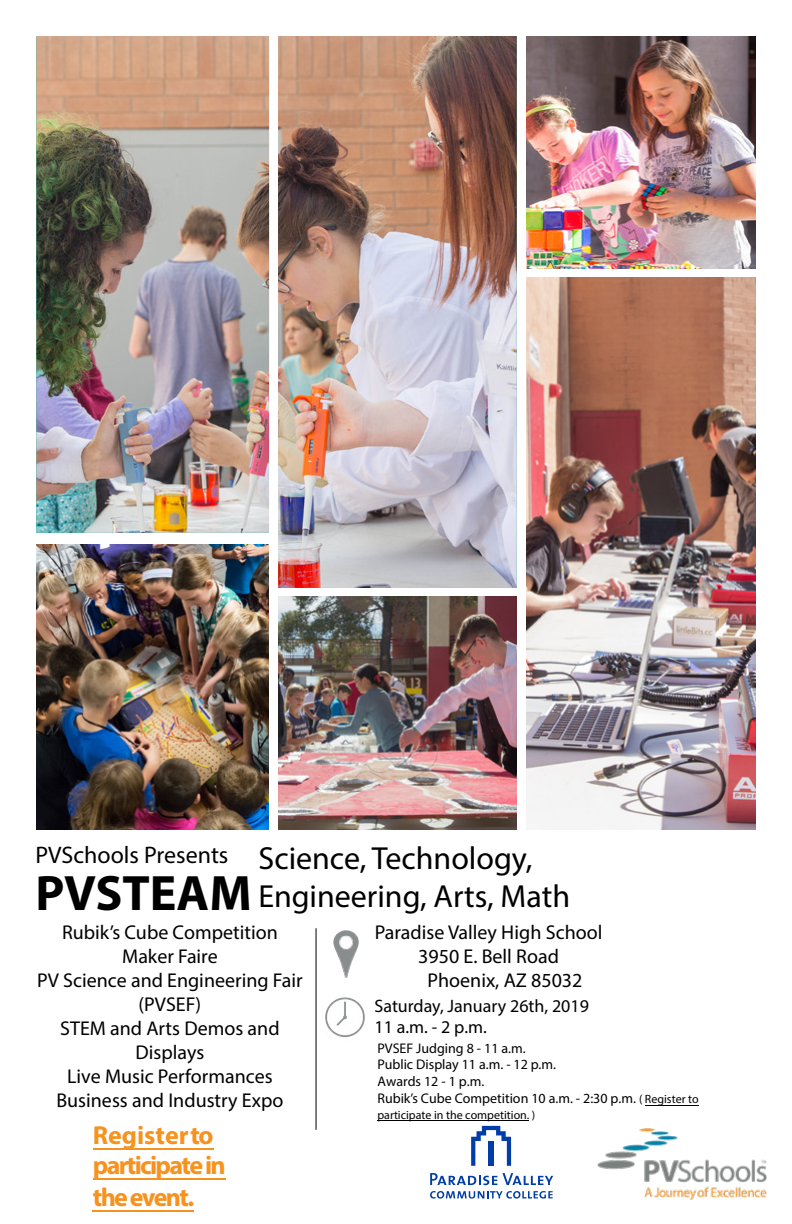
<style>
.page{position:relative;width:792px;height:1224px;background:#fff}
.page>*{position:absolute;margin:0;border:0;box-sizing:border-box;transform-origin:0 0}
.t1{font:32px "Myriad Pro";color:#000}
.t2{font:700 26px/29.9px "Myriad Pro";letter-spacing:-.065em;color:#f7921e}
.t3{font:20px/24px "Myriad Pro";color:#000;text-align:center}
.t4{font:18px/21.6px "Myriad Pro";color:#000}
.t5{font:14px/16.9px "Myriad Pro";color:#000}
.t6{font:12px "Myriad Pro";color:#000}
.s1{font-weight:700;font-size:50px}
.s2{font-size:12px}
</style>
<div class="page">
<hr style="left:316px;top:928px;width:1px;height:202px;background:#000">
<img style="left:36px;top:36px;width:481px;height:552px">
<img style="left:526px;top:277px;width:230px;height:552px">
<img style="left:526px;top:36px;width:230px;height:233px">
<img style="left:36px;top:545px;width:233px;height:284px">
<img style="left:278px;top:597px;width:239px;height:232px">
<img style="left:334px;top:931px;width:25px;height:46px">
<img style="left:325px;top:997px;width:40px;height:41px">
<img style="left:597px;top:1128px;width:170px;height:72px">
<svg style="left:471px;top:1126px;width:40px;height:40px"></svg>
<svg style="left:430px;top:1173px;width:123px;height:12px"></svg>
<svg style="left:430px;top:1191px;width:123px;height:8px"></svg>
<hr style="left:645px;top:1105px;width:54px;height:1px;background:#000">
<hr style="left:377px;top:1121px;width:152px;height:1px;background:#000">
<hr style="left:93px;top:1148px;width:120px;height:1px;background:#f7921e">
<hr style="left:93px;top:1178px;width:133px;height:1px;background:#f7921e">
<hr style="left:93px;top:1211px;width:101px;height:1px;background:#f7921e">
<p class="t1" style="left:35px;top:839px;width:498px"><sup>PVSchools</sup> <sup>Presents</sup> Science, Technology,</p>
<h1 class="t1" style="left:35px;top:877px;width:536px"><span class="s1">PVSTEAM</span> Engineering, Arts, Math</h1>
<p class="t3" style="left:37px;top:920px;width:267px">Rubik’s Cube Competition<br>Maker Faire<br>PV Science and Engineering Fair (PVSEF)<br>STEM and Arts Demos and<br>Displays<br>Live Music Performances<br>Business and Industry Expo</p>
<h1 class="t2" style="left:93px;top:1119px;width:134px">Registerto participate in</h1>
<h1 class="t2" style="left:93px;top:1182px;width:103px">the event.</h1>
<p class="t3" style="left:375px;top:920px;width:229px">Paradise Valley High School</p>
<p class="t3" style="left:418px;top:944px;width:142px">3950 E. Bell Road</p>
<p class="t3" style="left:428px;top:968px;width:156px">Phoenix, AZ 85032</p>
<p class="t4" style="left:374px;top:994px;width:216px">Saturday, January 26th, 2019<br>11 a.m. - 2 p.m.</p>
<p class="t5" style="left:377px;top:1039px;width:323px">PVSEF Judging 8 - 11 a.m.<br>Public Display 11 a.m. - 12 p.m.<br>Awards 12 - 1 p.m.<br>Rubik’s Cube Competition 10 a.m. - 2:30 p.m. <span class="s2">( Register to</span></p>
<p class="t6" style="left:377px;top:1107px;width:159px">participate in the competition. )</p>
</div>
